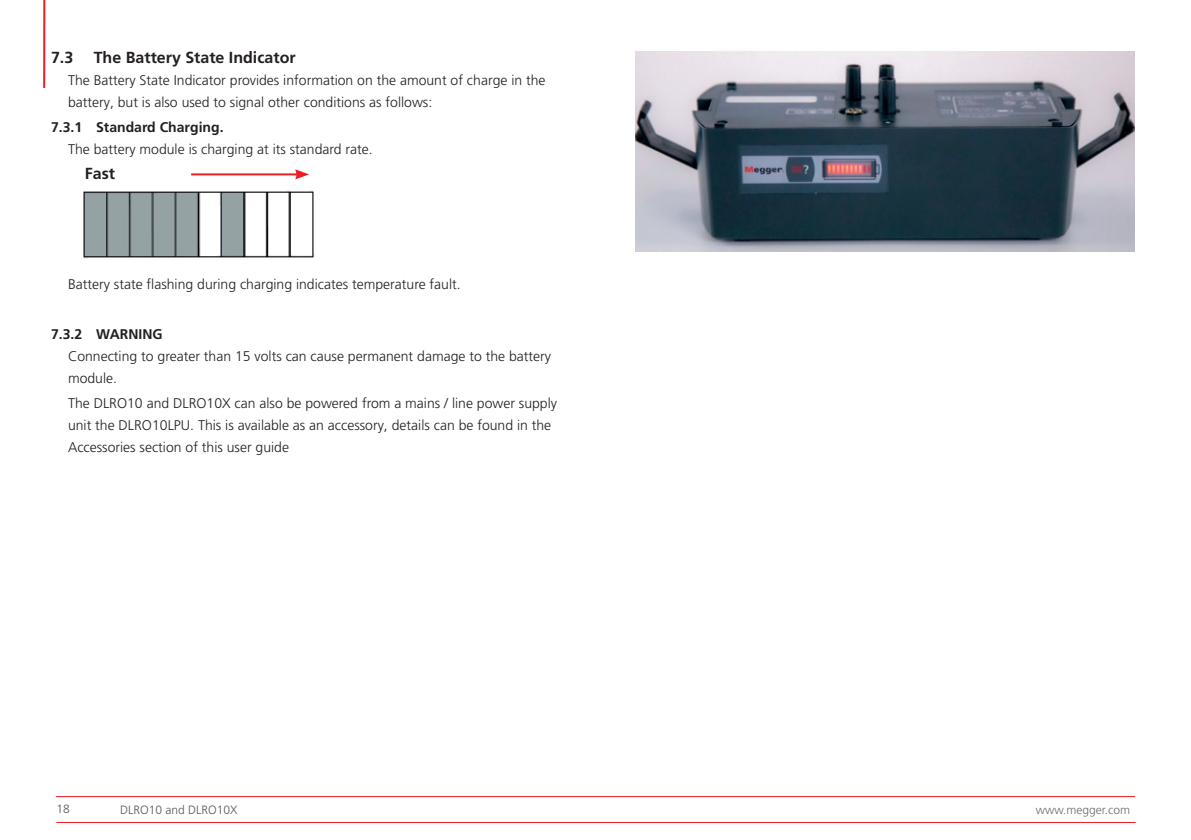
<style>
.page{position:relative;width:1191px;height:840px;background:#fff}
.page>*{position:absolute;margin:0;border:0;box-sizing:border-box;transform-origin:0 0}
.t1{font:700 16px "Frutiger LT Pro";color:#231f20}
.t2{font:300 14px/22px "Frutiger LT Pro";color:#231f20}
.t3{font:700 14px "Frutiger LT Pro";color:#231f20}
.t4{font:300 12px "Frutiger LT Pro";color:#57585a}
.t5{font:300 12px "Frutiger LT Pro";color:#6c6d70}
</style>
<div class="page">
<hr style="left:43px;top:0;width:2px;height:88px;background:#ee1d23">
<hr style="left:56px;top:795px;width:1079px;height:1px;background:#ee1d23">
<hr style="left:56px;top:821px;width:1079px;height:1px;background:#ee1d23">
<img style="left:83px;top:190px;width:232px;height:69px">
<hr style="left:191px;top:173px;width:107px;height:2px;background:#ee1d23">
<svg style="left:295px;top:169px;width:14px;height:10px"></svg>
<img style="left:636px;top:51px;width:498px;height:200px">
<p class="t1" style="left:51px;top:48px;width:24px">7.3</p>
<p class="t1" style="left:94px;top:48px;width:203px">The Battery State Indicator</p>
<p class="t2" style="left:68px;top:69px;width:479px">The Battery State Indicator provides information on the amount of charge in the battery, but is also used to signal other conditions as follows:</p>
<p class="t3" style="left:51px;top:119px;width:174px">7.3.1 Standard Charging.</p>
<p class="t2" style="left:68px;top:139px;width:306px">The battery module is charging at its standard rate.</p>
<p class="t1" style="left:85px;top:164px;width:32px">Fast</p>
<p class="t2" style="left:68px;top:273px;width:394px">Battery state flashing during charging indicates temperature fault.</p>
<p class="t3" style="left:51px;top:326px;width:113px">7.3.2 WARNING</p>
<p class="t2" style="left:68px;top:345px;width:484px">Connecting to greater than 15 volts can cause permanent damage to the battery module.</p>
<p class="t2" style="left:68px;top:392px;width:490px">The DLRO10 and DLRO10X can also be powered from a mains / line power supply unit the DLRO10LPU. This is available as an accessory, details can be found in the<br>Accessories section of this user guide</p>
<p class="t4" style="left:57px;top:801px;width:15px">18</p>
<p class="t4" style="left:120px;top:802px;width:119px">DLRO10 and DLRO10X</p>
<p class="t5" style="left:1035px;top:802px;width:96px">www.megger.com</p>
</div>
